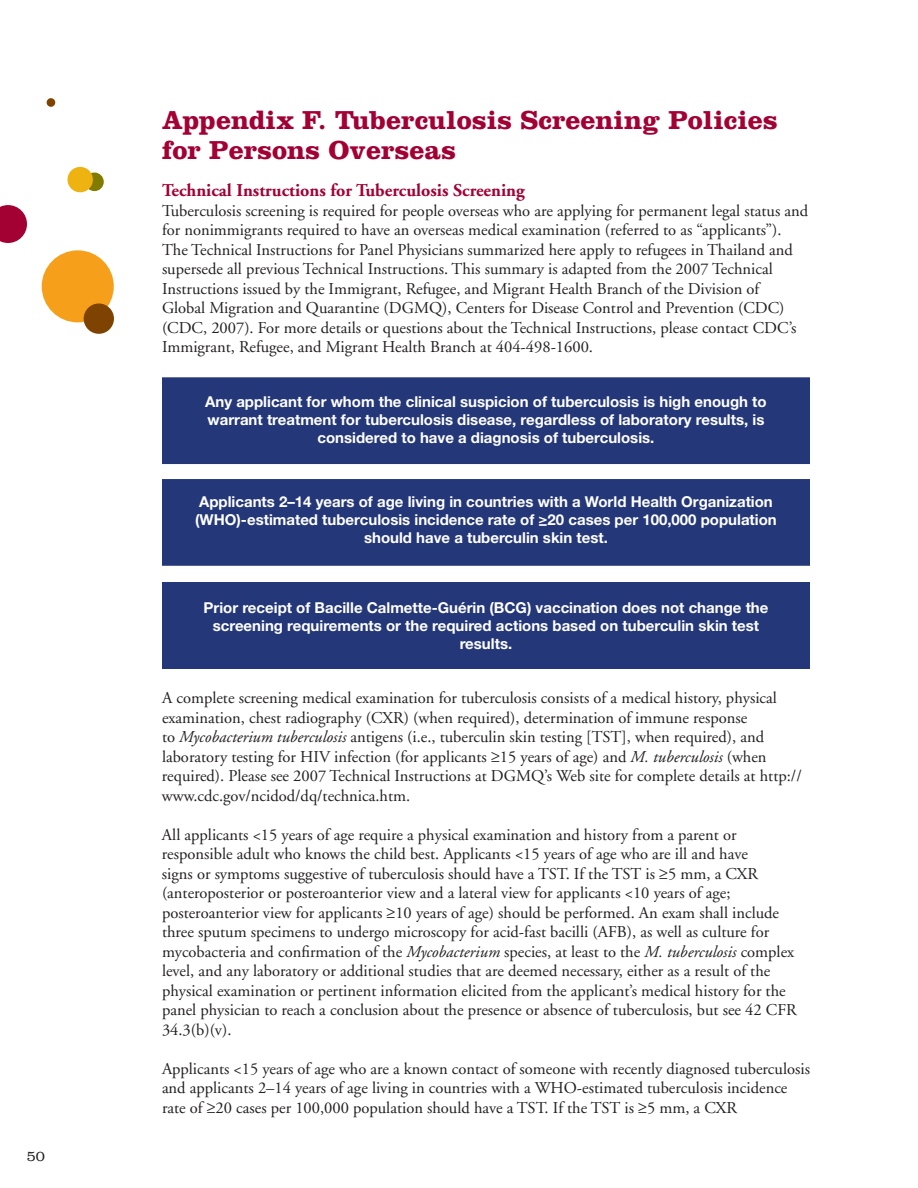
<style>
.page{position:relative;width:918px;height:1188px;background:#fff}
.page>*{position:absolute;margin:0;border:0;box-sizing:border-box;transform-origin:0 0}
.t1{font:700 27px/30px "Clarendon";color:#a30134}
.t2{font:700 18px "Adobe Garamond";color:#a30134}
.t3{font:16.5px/19.5px "Adobe Garamond";color:#231f20}
.t4{font:700 15px/18px "Helvetica Neue";color:#fff;text-align:center}
.t5{font:300 15px "Clarendon";color:#231f20}
.s1{font-family:"Helvetica LT Std"}
.s2{font-style:italic}
.s3{font-family:"Avantage"}
</style>
<div class="page">
<div style="left:47px;top:98px;width:8px;height:9px;background:#7e4300;border-radius:50%"></div>
<svg style="left:0;top:205px;width:27px;height:38px"></svg>
<div style="left:42px;top:250px;width:72px;height:72px;background:#f59f1a;border-radius:50%"></div>
<div style="left:84px;top:304px;width:30px;height:30px;background:#7e4300;border-radius:50%"></div>
<div style="left:85px;top:173px;width:19px;height:18px;background:#817c00;border-radius:50%"></div>
<div style="left:68px;top:167px;width:25px;height:25px;background:#eeb211;border-radius:50%"></div>
<svg style="left:162px;top:377px;width:648px;height:189px;background:#354783"></svg>
<div style="left:162px;top:582px;width:648px;height:87px;background:#243778"></div>
<p class="t5" style="left:27px;top:1151px;width:20px">50</p>
<h1 class="t1" style="left:162px;top:108px;width:617px">Appendix F. Tuberculosis Screening Policies for Persons Overseas</h1>
<h3 class="t2" style="left:162px;top:183px;width:364px">Technical Instructions for Tuberculosis Screening</h3>
<p class="t3" style="left:162px;top:202px;width:648px">Tuberculosis screening is required for people overseas who are applying for permanent legal status and for nonimmigrants required to have an overseas medical examination (referred to as “applicants”).<br>The Technical Instructions for Panel Physicians summarized here apply to refugees in Thailand and supersede all previous Technical Instructions. This summary is adapted from the 2007 Technical Instructions issued by the Immigrant, Refugee, and Migrant Health Branch of the Division of<br>Global Migration and Quarantine (DGMQ), Centers for Disease Control and Prevention (CDC) (CDC, 2007). For more details or questions about the Technical Instructions, please contact CDC’s Immigrant, Refugee, and Migrant Health Branch at 404-498-1600.</p>
<p class="t4" style="left:205px;top:394px;width:563px">Any applicant for whom the clinical suspicion of tuberculosis is high enough to warrant treatment for tuberculosis disease, regardless of laboratory results, is considered to have a diagnosis of tuberculosis.</p>
<p class="t4" style="left:199px;top:494px;width:575px">Applicants 2–14 years of age living in countries with a World Health Organization</p>
<p class="t4" style="left:364px;top:530px;width:245px">should have a tuberculin skin test.</p>
<p class="t4" style="left:195px;top:512px;width:583px">(WHO)-estimated tuberculosis incidence rate of <span class="s1">Ŝ</span>20 cases per 100,000 population</p>
<p class="t4" style="left:204px;top:600px;width:566px">Prior receipt of Bacille Calmette-Guérin (BCG) vaccination does not change the screening requirements or the required actions based on tuberculin skin test results.</p>
<p class="t3" style="left:162px;top:690px;width:641px">A complete screening medical examination for tuberculosis consists of a medical history, physical examination, chest radiography (CXR) (when required), determination of immune response<br>to <span class="s2">Mycobacterium tuberculosis</span> antigens (i.e., tuberculin skin testing [TST], when required), and laboratory testing for HIV infection (for applicants <span class="s3">≥</span>15 years of age) and <span class="s2">M. tuberculosis</span> (when required). Please see 2007 Technical Instructions at DGMQ’s Web site for complete details at http:// www.cdc.gov/ncidod/dq/technica.htm.</p>
<p class="t3" style="left:162px;top:826px;width:636px">All applicants &lt;15 years of age require a physical examination and history from a parent or responsible adult who knows the child best. Applicants &lt;15 years of age who are ill and have<br>signs or symptoms suggestive of tuberculosis should have a TST. If the TST is <span class="s3">≥</span>5 mm, a CXR (anteroposterior or posteroanterior view and a lateral view for applicants &lt;10 years of age; posteroanterior view for applicants <span class="s3">≥</span>10 years of age) should be performed. An exam shall include three sputum specimens to undergo microscopy for acid-fast bacilli (AFB), as well as culture for mycobacteria and confirmation of the <span class="s2">Mycobacterium</span> species, at least to the <span class="s2">M. tuberculosis</span> complex level, and any laboratory or additional studies that are deemed necessary, either as a result of the physical examination or pertinent information elicited from the applicant’s medical history for the panel physician to reach a conclusion about the presence or absence of tuberculosis, but see 42 CFR 34.3(b)(v).</p>
<p class="t3" style="left:162px;top:1060px;width:650px">Applicants &lt;15 years of age who are a known contact of someone with recently diagnosed tuberculosis and applicants 2–14 years of age living in countries with a WHO-estimated tuberculosis incidence rate of <span class="s3">≥</span>20 cases per 100,000 population should have a TST. If the TST is <span class="s3">≥</span>5 mm, a CXR</p>
</div>
